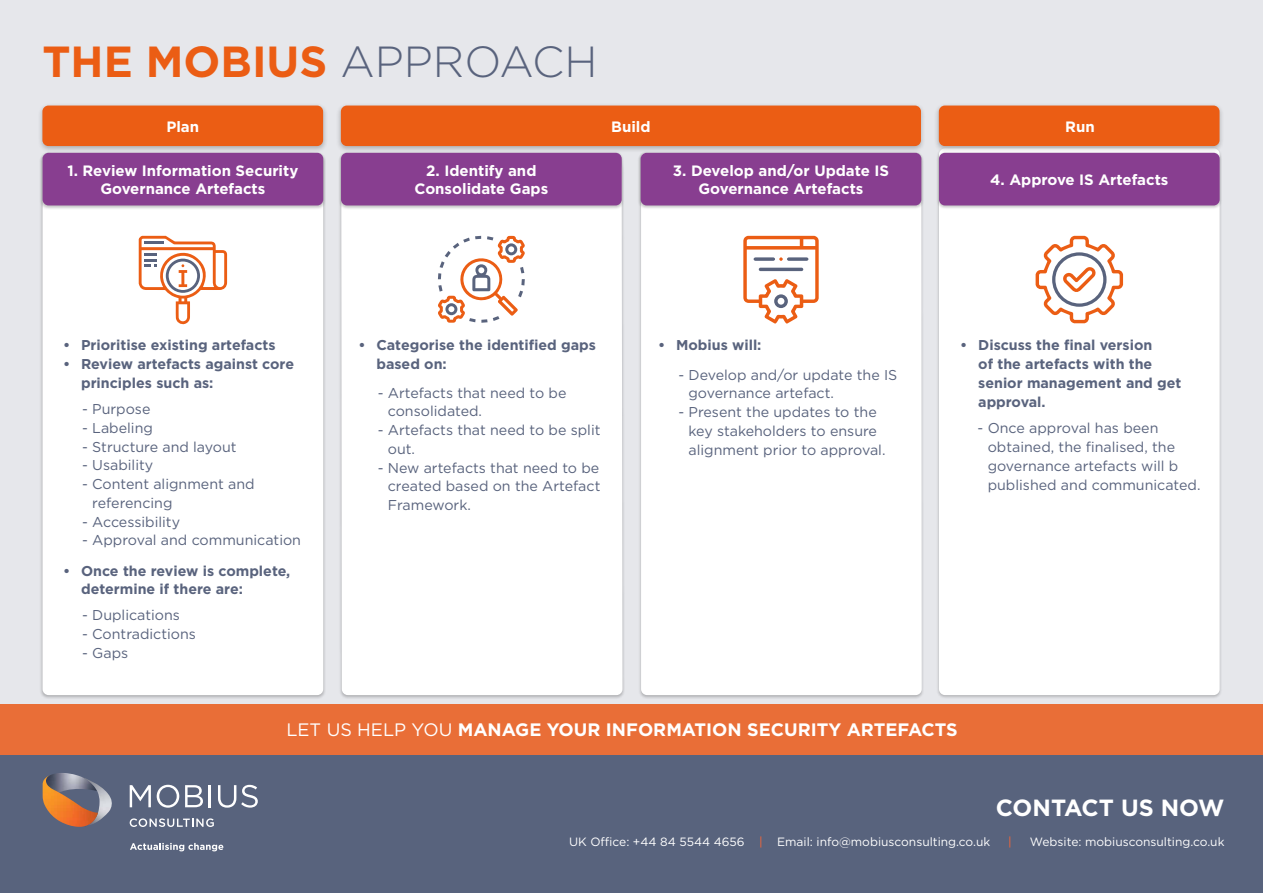
<style>
.page{position:relative;width:1263px;height:893px;background:#fff}
.page>*{position:absolute;margin:0;border:0;box-sizing:border-box;transform-origin:0 0}
.t1{font:700 43.5px "Gotham";color:#eb5d14}
.t2{font:700 23.4px "Gotham";color:#fff}
.t3{font:700 18px "Gotham";color:#fff}
.t4{font:700 15px/18px "Gotham";color:#fff;text-align:center}
.t5{font:14.25px/18.8px "Gotham";color:#59637d}
.t6{font:700 14.25px/18.8px "Gotham";color:#59637d}
.t7{font:12px "Gotham";color:#fff}
.t8{font:12px "Gotham";color:#f63}
.s1{font-weight:300;color:#59637d}
.s2{font-weight:400}
.s3{color:#f63}
</style>
<div class="page">
<div style="left:0;top:0;width:1263px;height:760px;background:#e6e7eb"></div>
<div style="left:39px;top:151px;width:287px;height:548px;background:#000;opacity:.25"></div>
<div style="left:43px;top:210px;width:280px;height:485px;background:#fff"></div>
<div style="left:338px;top:151px;width:287px;height:548px;background:#000;opacity:.25"></div>
<div style="left:341px;top:210px;width:281px;height:485px;background:#fff"></div>
<div style="left:638px;top:151px;width:287px;height:548px;background:#000;opacity:.25"></div>
<div style="left:641px;top:210px;width:281px;height:485px;background:#fff"></div>
<div style="left:936px;top:147px;width:286px;height:553px;background:#000;opacity:.25"></div>
<div style="left:939px;top:148px;width:281px;height:547px;background:#fff;border-radius:6px"></div>
<div style="left:0;top:755px;width:1263px;height:138px;background:#58637d"></div>
<svg style="left:130px;top:785px;width:21px;height:22px"></svg>
<svg style="left:157px;top:785px;width:22px;height:23px"></svg>
<svg style="left:185px;top:785px;width:18px;height:22px"></svg>
<hr style="left:209px;top:785px;width:2px;height:22px;background:#fff">
<svg style="left:218px;top:785px;width:40px;height:23px"></svg>
<svg style="left:130px;top:818px;width:84px;height:9px"></svg>
<svg style="left:130px;top:843px;width:93px;height:8px"></svg>
<img style="left:51px;top:773px;width:25px;height:2px">
<img style="left:98px;top:785px;width:14px;height:36px">
<img style="left:43px;top:775px;width:55px;height:52px">
<div style="left:39px;top:151px;width:287px;height:59px;background:#000;opacity:.25"></div>
<div style="left:43px;top:153px;width:280px;height:52px;background:#883e90;border-radius:6px"></div>
<div style="left:338px;top:151px;width:287px;height:59px;background:#000;opacity:.25"></div>
<div style="left:341px;top:153px;width:281px;height:52px;background:#883e90;border-radius:6px"></div>
<div style="left:637px;top:151px;width:287px;height:59px;background:#000;opacity:.25"></div>
<div style="left:641px;top:153px;width:280px;height:52px;background:#883e90;border-radius:6px"></div>
<div style="left:936px;top:151px;width:286px;height:59px;background:#000;opacity:.25"></div>
<div style="left:939px;top:153px;width:281px;height:52px;background:#883e90;border-radius:6px"></div>
<div style="left:37px;top:103px;width:291px;height:51px;background:#000;opacity:.25"></div>
<div style="left:42px;top:106px;width:281px;height:40px;background:#eb5d14;border-radius:6px"></div>
<div style="left:336px;top:103px;width:590px;height:51px;background:#000;opacity:.25"></div>
<div style="left:341px;top:106px;width:580px;height:40px;background:#eb5d14;border-radius:6px"></div>
<div style="left:934px;top:103px;width:290px;height:51px;background:#000;opacity:.25"></div>
<div style="left:939px;top:106px;width:280px;height:40px;background:#eb5d14;border-radius:6px"></div>
<svg style="left:139px;top:236px;width:88px;height:89px;background:#f1d5c7"></svg>
<svg style="left:438px;top:236px;width:87px;height:87px;background:#eddad3"></svg>
<svg style="left:743px;top:236px;width:76px;height:87px;background:#f0cebe"></svg>
<svg style="left:1035px;top:236px;width:88px;height:87px"></svg>
<div style="left:1052px;top:252px;width:54px;height:55px;border:3px solid #59637d;border-radius:50%"></div>
<div style="left:0;top:705px;width:1263px;height:50px;background:#e96e37"></div>
<div style="left:0;top:704px;width:1263px;height:50px;background:#e96e37"></div>
<h1 class="t1" style="left:42px;top:32px;width:556px">THE MOBIUS <span class="s1">APPROACH</span></h1>
<p class="t4" style="left:166px;top:117px;width:34px">Plan</p>
<p class="t4" style="left:611px;top:117px;width:41px">Build</p>
<p class="t4" style="left:1065px;top:117px;width:31px">Run</p>
<p class="t4" style="left:67px;top:162px;width:232px">1. Review Information Security<br>Governance Artefacts</p>
<p class="t4" style="left:414px;top:162px;width:135px">2. Identify and<br>Consolidate Gaps</p>
<p class="t4" style="left:673px;top:162px;width:218px">3. Develop and/or Update IS<br>Governance Artefacts</p>
<p class="t4" style="left:990px;top:171px;width:180px">4. Approve IS Artefacts</p>
<p class="t6" style="left:63px;top:336px;width:214px">• Prioritise existing artefacts</p>
<p class="t6" style="left:81px;top:355px;width:215px;text-indent:-18px">• Review artefacts against core principles such as:</p>
<p class="t5" style="left:82px;top:399px;width:70px">- Purpose</p>
<p class="t5" style="left:82px;top:418px;width:72px">- Labeling</p>
<p class="t5" style="left:82px;top:437px;width:156px">- Structure and layout</p>
<p class="t5" style="left:82px;top:456px;width:73px">- Usability</p>
<p class="t5" style="left:92px;top:474px;width:164px;text-indent:-10px">- Content alignment and referencing</p>
<p class="t5" style="left:82px;top:512px;width:99px">- Accessibility</p>
<p class="t5" style="left:82px;top:531px;width:220px">- Approval and communication</p>
<p class="t6" style="left:81px;top:561px;width:211px;text-indent:-18px">• Once the review is complete, determine if there are:</p>
<p class="t5" style="left:82px;top:606px;width:99px">- Duplications</p>
<p class="t5" style="left:82px;top:624px;width:115px">- Contradictions</p>
<p class="t5" style="left:82px;top:643px;width:48px">- Gaps</p>
<p class="t6" style="left:376px;top:336px;width:221px;text-indent:-18px">• Categorise the identified gaps based on:</p>
<p class="t6" style="left:658px;top:336px;width:105px">• Mobius will:</p>
<p class="t6" style="left:978px;top:336px;width:205px;text-indent:-18px">• Discuss the final version<br>of the artefacts with the senior management and get approval.</p>
<p class="t5" style="left:688px;top:365px;width:210px;text-indent:-10px">- Develop and/or update the IS governance artefact.</p>
<p class="t5" style="left:688px;top:402px;width:198px;text-indent:-10px">- Present the updates to the key stakeholders to ensure alignment prior to approval.</p>
<p class="t5" style="left:388px;top:383px;width:180px;text-indent:-10px">- Artefacts that need to be consolidated.</p>
<p class="t5" style="left:388px;top:420px;width:214px;text-indent:-10px">- Artefacts that need to be split out.</p>
<p class="t5" style="left:388px;top:458px;width:214px;text-align:justify;text-indent:-10px">- New artefacts that need to be created based on the Artefact Framework.</p>
<p class="t5" style="left:988px;top:419px;width:214px;text-indent:-10px">- Once approval has been obtained, the finalised, the governance artefacts will b published and communicated.</p>
<p class="t3" style="left:286px;top:718px;width:673px"><span class="s2">LET US HELP YOU</span> MANAGE YOUR INFORMATION SECURITY ARTEFACTS</p>
<h2 class="t2" style="left:996px;top:792px;width:230px">CONTACT US NOW</h2>
<p class="t7" style="left:569px;top:834px;width:423px">UK Office: +44 84 5544 4656 <span class="s3">|</span> Email: info@mobiusconsulting.co.uk</p>
<p class="t8" style="left:1008px;top:834px;width:5px">|</p>
<p class="t7" style="left:1030px;top:834px;width:196px">Website: mobiusconsulting.co.uk</p>
</div>
